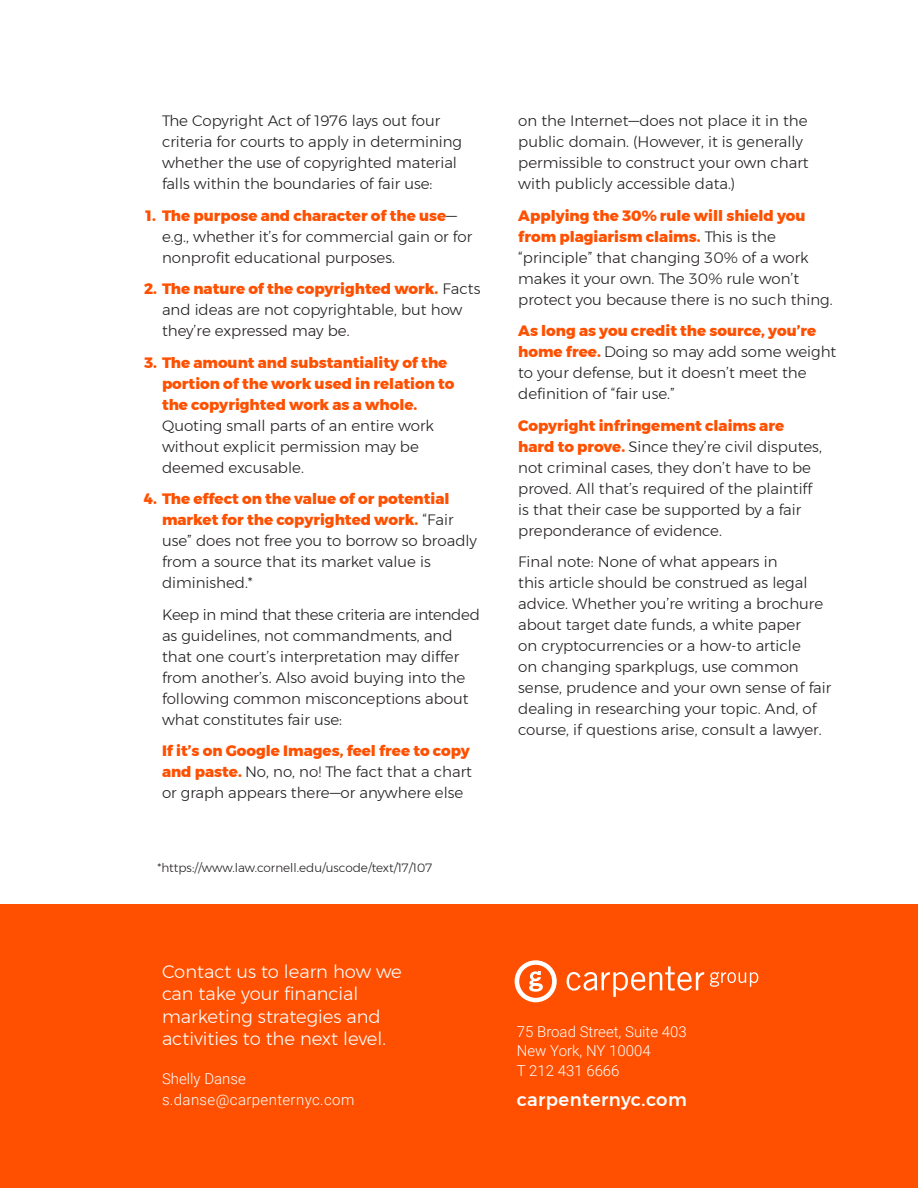
<style>
.page{position:relative;width:918px;height:1188px;background:#fff}
.page>*{position:absolute;margin:0;border:0;box-sizing:border-box;transform-origin:0 0}
.t1{font:300 18px/22.5px "Montserrat";color:#fff}
.t2{font:500 18px "Montserrat";letter-spacing:.025em;color:#fff}
.Text{font:300 15px/21px "Montserrat";color:#231f20}
.Text-2{font:800 15px/21px "Montserrat";color:#fe5000}
.t3{font:300 15px/19.5px "Roboto";color:#fff}
.t4{font:300 15px/21px "Roboto";letter-spacing:.025em;color:#fff}
.Text-3{font:300 12px "Montserrat";color:#231f20}
.s1{font-weight:800;color:#fe5000}
.s2{font-weight:300;color:#231f20}
</style>
<div class="page">
<div style="left:0;top:904px;width:918px;height:284px;background:#fe5000"></div>
<svg style="left:567px;top:966px;width:137px;height:31px"></svg>
<svg style="left:710px;top:972px;width:48px;height:15px"></svg>
<svg style="left:515px;top:960px;width:42px;height:42px"></svg>
<p class="Text" style="left:162px;top:110px;width:302px">The Copyright Act of 1976 lays out four criteria for courts to apply in determining whether the use of copyrighted material falls within the boundaries of fair use:</p>
<p class="Text" style="left:162px;top:205px;width:312px;text-indent:-16px"><span class="s1">1. The purpose and character of the use</span>— e.g., whether it’s for commercial gain or for nonprofit educational purposes.</p>
<p class="Text" style="left:162px;top:278px;width:320px;text-indent:-18px"><span class="s1">2. The nature of the copyrighted work.</span> Facts and ideas are not copyrightable, but how they’re expressed may be.</p>
<p class="Text-2" style="left:162px;top:352px;width:294px;text-indent:-18px">3. The amount and substantiality of the portion of the work used in relation to the copyrighted work as a whole.<br><span class="s2">Quoting small parts of an entire work without explicit permission may be deemed excusable.</span></p>
<p class="Text" style="left:162px;top:488px;width:317px;text-indent:-18px"><span class="s1">4. The effect on the value of or potential market for the copyrighted work.</span> “Fair use” does not free you to borrow so broadly from a source that its market value is diminished.*</p>
<p class="Text" style="left:162px;top:604px;width:319px">Keep in mind that these criteria are intended as guidelines, not commandments, and that one court’s interpretation may differ from another’s. Also avoid buying into the following common misconceptions about what constitutes fair use:</p>
<p class="Text" style="left:162px;top:740px;width:312px"><span class="s1">If it’s on Google Images, feel free to copy and paste.</span> No, no, no! The fact that a chart or graph appears there—or anywhere else</p>
<p class="Text-3" style="left:158px;top:859px;width:276px">*https://www.law.cornell.edu/uscode/text/17/107</p>
<p class="t1" style="left:162px;top:960px;width:241px">Contact us to learn how we can take your financial marketing strategies and activities to the next level.</p>
<p class="t4" style="left:162px;top:1068px;width:194px">Shelly Danse s.danse@carpenternyc.com</p>
<p class="Text" style="left:518px;top:110px;width:292px">on the Internet—does not place it in the public domain. (However, it is generally permissible to construct your own chart with publicly accessible data.)</p>
<p class="Text" style="left:518px;top:205px;width:316px"><span class="s1">Applying the 30% rule will shield you from plagiarism claims.</span> This is the “principle” that changing 30% of a work makes it your own. The 30% rule won’t protect you because there is no such thing.</p>
<p class="Text" style="left:518px;top:320px;width:320px"><span class="s1">As long as you credit the source, you’re home free.</span> Doing so may add some weight to your defense, but it doesn’t meet the definition of “fair use.”</p>
<p class="Text" style="left:518px;top:415px;width:305px"><span class="s1">Copyright infringement claims are hard to prove.</span> Since they’re civil disputes, not criminal cases, they don’t have to be proved. All that’s required of the plaintiff is that their case be supported by a fair preponderance of evidence.</p>
<p class="Text" style="left:518px;top:551px;width:314px">Final note: None of what appears in<br>this article should be construed as legal advice. Whether you’re writing a brochure about target date funds, a white paper<br>on cryptocurrencies or a how-to article<br>on changing sparkplugs, use common sense, prudence and your own sense of fair dealing in researching your topic. And, of course, if questions arise, consult a lawyer.</p>
<p class="t3" style="left:517px;top:1021px;width:171px">75 Broad Street, Suite 403<br>New York, NY 10004<br>T 212 431 6666</p>
<p class="t2" style="left:517px;top:1085px;width:171px">carpenternyc.com</p>
</div>
